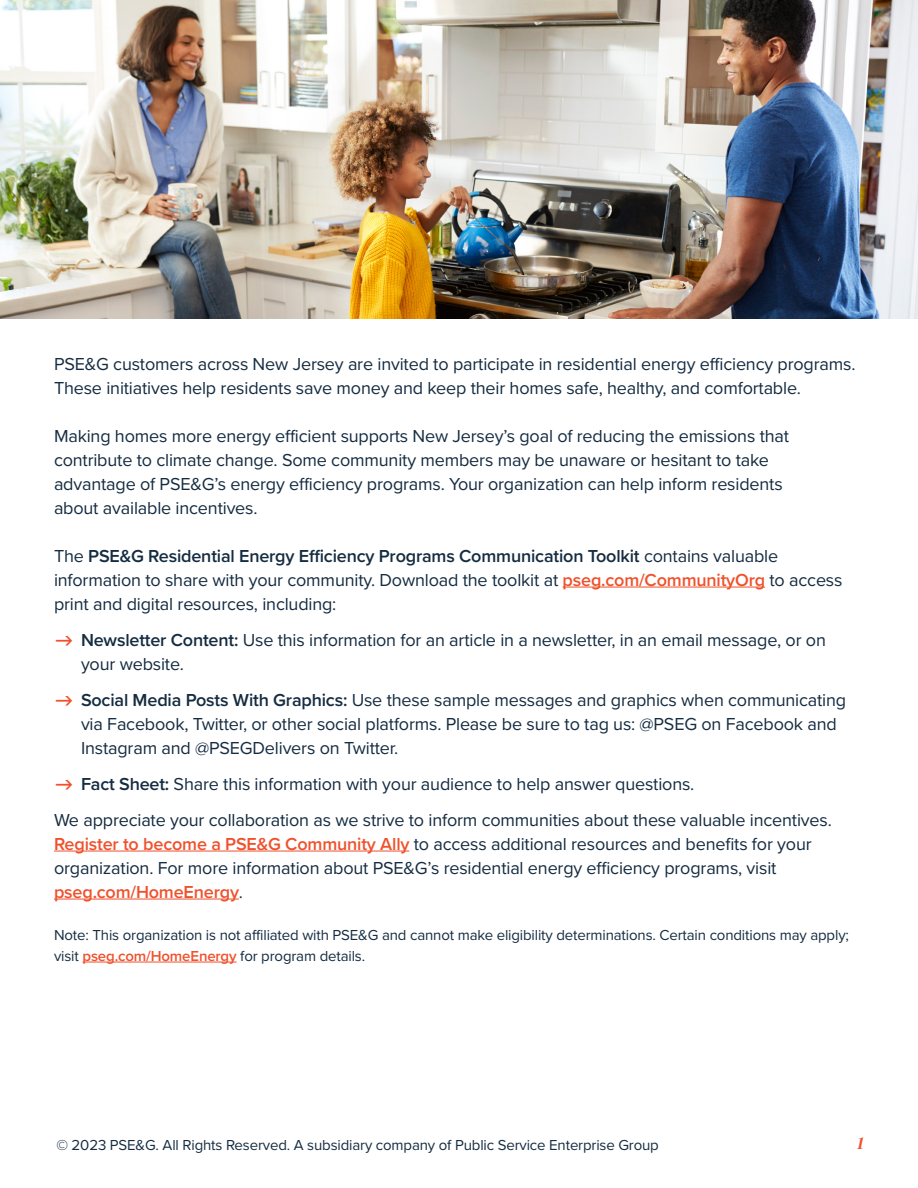
<style>
.page{position:relative;width:918px;height:1188px;background:#fff}
.page>*{position:absolute;margin:0;border:0;box-sizing:border-box;transform-origin:0 0}
.body{font:18px/24px "Proxima Nova";letter-spacing:-.01em;color:#152c41}
.bullet{font:18px/24px "Proxima Nova";letter-spacing:-.01em;color:#152c41}
.t1{font:italic 18px "DM Serif Display";color:#f0512c}
.disclaimer{font:15px/21px "Proxima Nova";letter-spacing:-.01em;color:#152c41}
.s1{font-weight:600}
.s2{font-weight:600;color:#f0512c}
</style>
<div class="page">
<hr style="left:563px;top:587px;width:202px;height:1px;background:#f0512c">
<hr style="left:54px;top:851px;width:355px;height:1px;background:#f0512c">
<hr style="left:54px;top:899px;width:185px;height:1px;background:#f0512c">
<hr style="left:82px;top:962px;width:155px;height:1px;background:#f0512c">
<img style="left:0;top:0;width:918px;height:319px">
<p class="body" style="left:54px;top:351px;width:803px">PSE&amp;G customers across New Jersey are invited to participate in residential energy efficiency programs.<br>These initiatives help residents save money and keep their homes safe, healthy, and comfortable.</p>
<p class="body" style="left:54px;top:423px;width:737px">Making homes more energy efficient supports New Jersey’s goal of reducing the emissions that contribute to climate change. Some community members may be unaware or hesitant to take advantage of PSE&amp;G’s energy efficiency programs. Your organization can help inform residents about available incentives.</p>
<p class="body" style="left:54px;top:543px;width:790px">The <span class="s1">PSE&amp;G Residential Energy Efficiency Programs Communication Toolkit</span> contains valuable information to share with your community. Download the toolkit at <span class="s2">pseg.com/CommunityOrg</span> to access print and digital resources, including:</p>
<p class="bullet" style="left:81px;top:627px;width:746px"><span class="s1">Newsletter Content:</span> Use this information for an article in a newsletter, in an email message, or on your website.</p>
<p class="body" style="left:81px;top:687px;width:767px"><span class="s1">Social Media Posts With Graphics:</span> Use these sample messages and graphics when communicating via Facebook, Twitter, or other social platforms. Please be sure to tag us: @PSEG on Facebook and<br>Instagram and @PSEGDelivers on Twitter.</p>
<p class="body" style="left:81px;top:771px;width:615px"><span class="s1">Fact Sheet:</span> Share this information with your audience to help answer questions.</p>
<p class="body" style="left:54px;top:807px;width:779px">We appreciate your collaboration as we strive to inform communities about these valuable incentives.<br><span class="s2">Register to become a PSE&amp;G Community Ally</span> to access additional resources and benefits for your organization. For more information about PSE&amp;G’s residential energy efficiency programs, visit <span class="s2">pseg.com/HomeEnergy</span>.</p>
<p class="disclaimer" style="left:54px;top:923px;width:796px">Note: This organization is not affiliated with PSE&amp;G and cannot make eligibility determinations. Certain conditions may apply; visit <span class="s2">pseg.com/HomeEnergy</span> for program details.</p>
<p class="disclaimer" style="left:56px;top:1133px;width:604px">© 2023 PSE&amp;G. All Rights Reserved. A subsidiary company of Public Service Enterprise Group</p>
<p class="t1" style="left:857px;top:1133px;width:8px">1</p>
</div>
